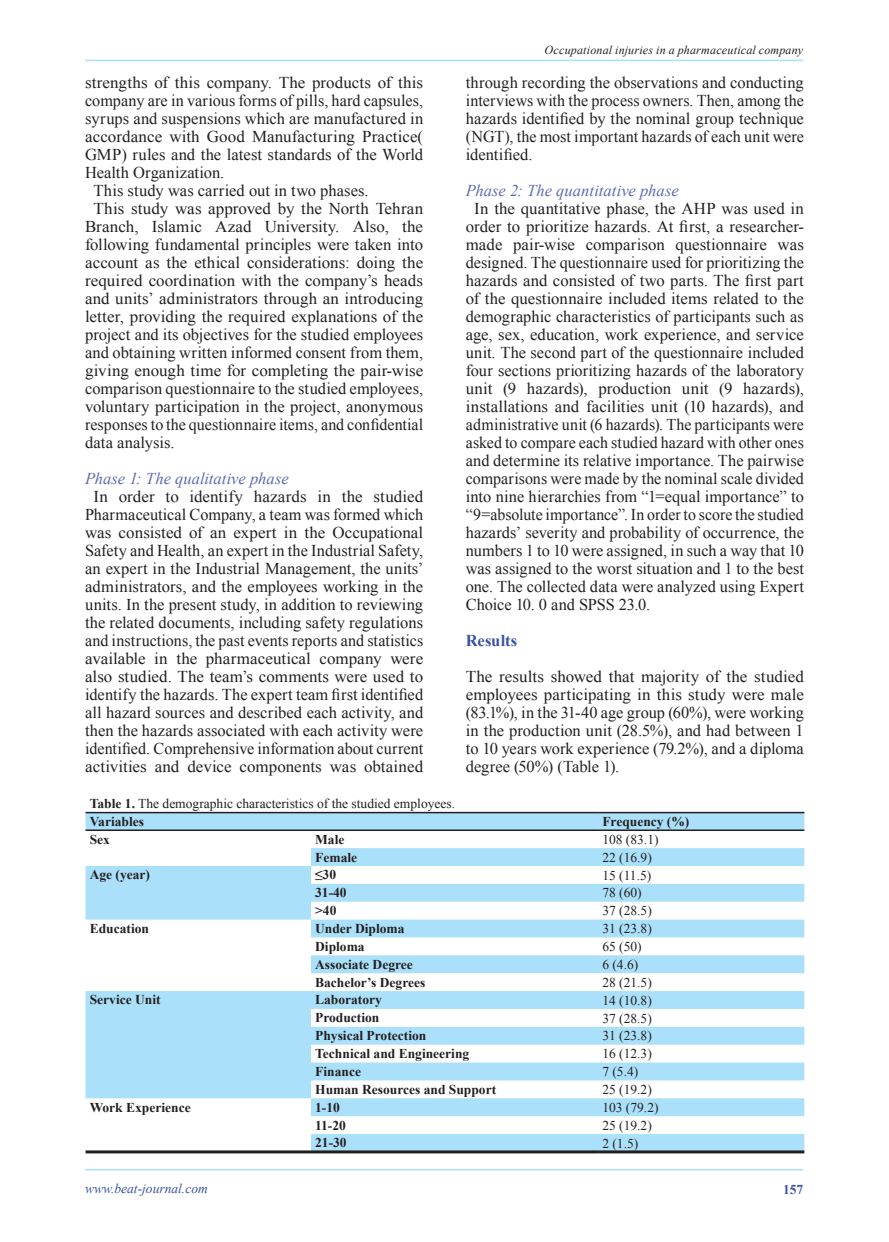
<style>
.page{position:relative;width:889px;height:1242px;background:#fff}
.page>*{position:absolute;margin:0;border:0;box-sizing:border-box;transform-origin:0 0}
.t1{font:16.5px/18px "Times New Roman";letter-spacing:.005em;color:#231f20;text-align:justify}
.t2{font:italic 16.5px "Times New Roman";color:#5d6ab2}
.t3{font:700 16.5px "Times New Roman";letter-spacing:.005em;color:#3a53a3}
.t4{font:700 13.5px "Times New Roman";color:#231f20}
.t5{font:13.5px/17.7px "Times New Roman";color:#231f20}
.t6{font:italic 13.5px "Times New Roman";color:#3a53a3}
.t7{font:700 13.5px "Times New Roman";color:#3a53a3}
.t8{font:italic 12px "Times New Roman";letter-spacing:.015em;color:#231f20}
.s1{font-weight:700}
</style>
<div class="page">
<hr style="left:85px;top:1169px;width:718px;height:1px;background:#aae0f9">
<hr style="left:85px;top:60px;width:718px;height:1px;background:#aae0f9">
<svg style="left:86px;top:813px;width:718px;height:337px;fill:#aae0f9"></svg>
<hr style="left:86px;top:812px;width:225px;height:1px;background:#231f20">
<hr style="left:311px;top:812px;width:287px;height:1px;background:#231f20">
<hr style="left:598px;top:812px;width:206px;height:1px;background:#231f20">
<hr style="left:86px;top:829px;width:225px;height:2px;background:#231f20">
<hr style="left:311px;top:829px;width:287px;height:2px;background:#231f20">
<hr style="left:598px;top:829px;width:206px;height:2px;background:#231f20">
<hr style="left:86px;top:1150px;width:225px;height:3px;background:#231f20">
<hr style="left:311px;top:1150px;width:287px;height:3px;background:#231f20">
<hr style="left:598px;top:1150px;width:206px;height:3px;background:#231f20">
<p class="t1" style="left:85px;top:73px;width:340px">strengths of this company. The products of this</p>
<p class="t1" style="left:85px;top:91px;width:340px">company are in various forms of pills, hard capsules,</p>
<p class="t1" style="left:85px;top:109px;width:340px">syrups and suspensions which are manufactured in</p>
<p class="t1" style="left:85px;top:127px;width:338px">accordance with Good Manufacturing Practice)</p>
<p class="t1" style="left:85px;top:145px;width:340px">GMP( rules and the latest standards of the World</p>
<p class="t1" style="left:85px;top:163px;width:141px">Health Organization.</p>
<p class="t1" style="left:94px;top:181px;width:276px">This study was carried out in two phases.</p>
<p class="t1" style="left:94px;top:199px;width:331px">This study was approved by the North Tehran</p>
<p class="t1" style="left:85px;top:217px;width:340px">Branch, Islamic Azad University. Also, the</p>
<p class="t1" style="left:85px;top:235px;width:340px">following fundamental principles were taken into</p>
<p class="t1" style="left:85px;top:253px;width:340px">account as the ethical considerations: doing the</p>
<p class="t1" style="left:85px;top:271px;width:340px">required coordination with the company’s heads</p>
<p class="t1" style="left:85px;top:289px;width:340px">and units’ administrators through an introducing</p>
<p class="t1" style="left:85px;top:307px;width:340px">letter, providing the required explanations of the</p>
<p class="t1" style="left:85px;top:325px;width:340px">project and its objectives for the studied employees</p>
<p class="t1" style="left:85px;top:343px;width:340px">and obtaining written informed consent from them,</p>
<p class="t1" style="left:85px;top:361px;width:340px">giving enough time for completing the pair-wise</p>
<p class="t1" style="left:85px;top:379px;width:340px">comparison questionnaire to the studied employees,</p>
<p class="t1" style="left:85px;top:397px;width:340px">voluntary participation in the project, anonymous</p>
<p class="t1" style="left:85px;top:415px;width:340px">responses to the questionnaire items, and confidential</p>
<p class="t1" style="left:85px;top:433px;width:91px">data analysis.</p>
<p class="t2" style="left:85px;top:467px;width:205px">Phase 1: The qualitative phase</p>
<p class="t1" style="left:85px;top:487px;width:340px;text-align:center">In order to identify hazards in the studied Pharmaceutical Company, a team was formed which was consisted of an expert in the Occupational Safety and Health, an expert in the Industrial Safety, an expert in the Industrial Management, the units’ administrators, and the employees working in the units. In the present study, in addition to reviewing the related documents, including safety regulations and instructions, the past events reports and statistics available in the pharmaceutical company were also studied. The team’s comments were used to identify the hazards. The expert team first identified all hazard sources and described each activity, and then the hazards associated with each activity were identified. Comprehensive information about current activities and device components was obtained</p>
<p class="t5" style="left:90px;top:794px;width:367px"><span class="s1">Table 1.</span> The demographic characteristics of the studied employees.<br><span class="s1">Variables</span></p>
<p class="t8" style="left:544px;top:42px;width:260px">Occupational injuries in a pharmaceutical company</p>
<p class="t1" style="left:466px;top:73px;width:340px">through recording the observations and conducting interviews with the process owners. Then, among the hazards identified by the nominal group technique (NGT), the most important hazards of each unit were identified.</p>
<p class="t2" style="left:466px;top:179px;width:214px">Phase 2: The quantitative phase</p>
<p class="t1" style="left:466px;top:199px;width:340px;text-indent:9px">In the quantitative phase, the AHP was used in order to prioritize hazards. At first, a researcher&shy;made pair-wise comparison questionnaire was designed. The questionnaire used for prioritizing the hazards and consisted of two parts. The first part of the questionnaire included items related to the demographic characteristics of participants such as age, sex, education, work experience, and service unit. The second part of the questionnaire included four sections prioritizing hazards of the laboratory unit (9 hazards), production unit (9 hazards), installations and facilities unit (10 hazards), and administrative unit (6 hazards). The participants were asked to compare each studied hazard with other ones and determine its relative importance. The pairwise comparisons were made by the nominal scale divided into nine hierarchies from “1=equal importance” to “9=absolute importance”. In order to score the studied hazards’ severity and probability of occurrence, the numbers 1 to 10 were assigned, in such a way that 10 was assigned to the worst situation and 1 to the best one. The collected data were analyzed using Expert Choice 10. 0 and SPSS 23.0.</p>
<p class="t3" style="left:466px;top:629px;width:53px">Results</p>
<p class="t1" style="left:466px;top:667px;width:340px">The results showed that majority of the studied employees participating in this study were male (83.1%), in the 31-40 age group (60%), were working in the production unit (28.5%), and had between 1 to 10 years work experience (79.2%), and a diploma degree (50%) (Table 1).</p>
<p class="t4" style="left:602px;top:811px;width:89px">Frequency (%)</p>
<p class="t4" style="left:90px;top:829px;width:22px">Sex</p>
<p class="t4" style="left:315px;top:829px;width:31px">Male</p>
<p class="t5" style="left:602px;top:830px;width:58px">108 (83.1)</p>
<p class="t4" style="left:315px;top:847px;width:43px">Female</p>
<p class="t5" style="left:602px;top:848px;width:51px">22 (16.9)</p>
<p class="t4" style="left:90px;top:865px;width:62px">Age (year)</p>
<p class="t4" style="left:315px;top:865px;width:22px">≤30</p>
<p class="t5" style="left:602px;top:866px;width:50px">15 (11.5)</p>
<p class="t4" style="left:315px;top:883px;width:33px">31-40</p>
<p class="t5" style="left:602px;top:883px;width:41px">78 (60)</p>
<p class="t4" style="left:315px;top:901px;width:23px">&gt;40</p>
<p class="t5" style="left:602px;top:901px;width:51px">37 (28.5)</p>
<p class="t4" style="left:90px;top:918px;width:61px">Education</p>
<p class="t4" style="left:315px;top:918px;width:91px">Under Diploma</p>
<p class="t5" style="left:602px;top:919px;width:51px">31 (23.8)</p>
<p class="t4" style="left:315px;top:936px;width:51px">Diploma</p>
<p class="t5" style="left:602px;top:937px;width:41px">65 (50)</p>
<p class="t4" style="left:315px;top:954px;width:99px">Associate Degree</p>
<p class="t5" style="left:602px;top:955px;width:37px">6 (4.6)</p>
<p class="t4" style="left:315px;top:972px;width:112px">Bachelor’s Degrees</p>
<p class="t5" style="left:602px;top:973px;width:51px">28 (21.5)</p>
<p class="t4" style="left:90px;top:990px;width:72px">Service Unit</p>
<p class="t4" style="left:315px;top:990px;width:68px">Laboratory</p>
<p class="t5" style="left:602px;top:991px;width:51px">14 (10.8)</p>
<p class="t4" style="left:315px;top:1008px;width:66px">Production</p>
<p class="t5" style="left:602px;top:1008px;width:51px">37 (28.5)</p>
<p class="t4" style="left:315px;top:1026px;width:113px">Physical Protection</p>
<p class="t5" style="left:602px;top:1026px;width:51px">31 (23.8)</p>
<p class="t4" style="left:315px;top:1043px;width:156px">Technical and Engineering</p>
<p class="t5" style="left:602px;top:1044px;width:51px">16 (12.3)</p>
<p class="t4" style="left:315px;top:1061px;width:47px">Finance</p>
<p class="t5" style="left:602px;top:1062px;width:37px">7 (5.4)</p>
<p class="t4" style="left:315px;top:1079px;width:182px">Human Resources and Support</p>
<p class="t5" style="left:602px;top:1080px;width:51px">25 (19.2)</p>
<p class="t4" style="left:90px;top:1097px;width:102px">Work Experience</p>
<p class="t4" style="left:315px;top:1097px;width:26px">1-10</p>
<p class="t5" style="left:602px;top:1098px;width:58px">103 (79.2)</p>
<p class="t4" style="left:315px;top:1115px;width:32px">11-20</p>
<p class="t5" style="left:602px;top:1116px;width:51px">25 (19.2)</p>
<p class="t4" style="left:315px;top:1133px;width:33px">21-30</p>
<p class="t5" style="left:602px;top:1133px;width:37px">2 (1.5)</p>
<p class="t6" style="left:85px;top:1179px;width:124px">www.beat-journal.com</p>
<p class="t7" style="left:783px;top:1179px;width:21px">157</p>
</div>
